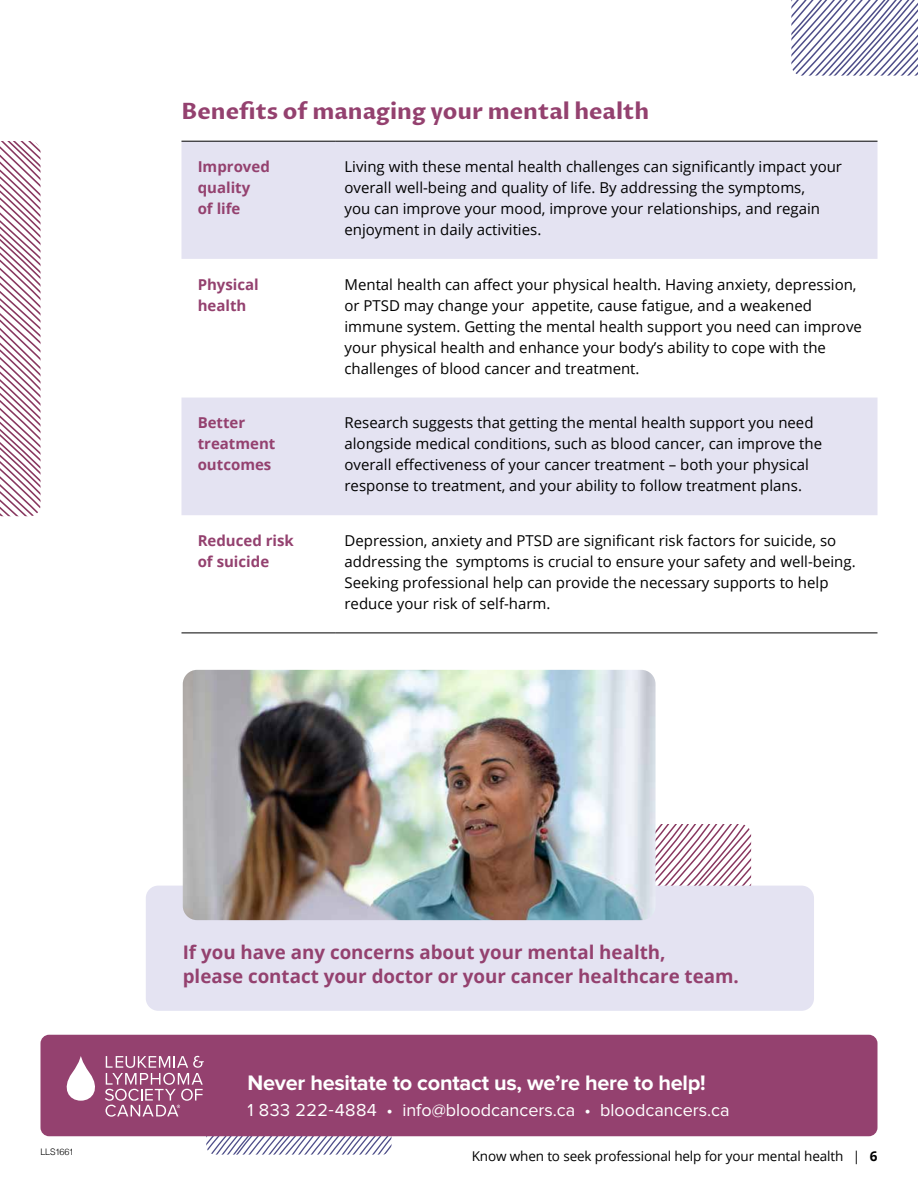
<style>
.page{position:relative;width:918px;height:1188px;background:#fff}
.page>*{position:absolute;margin:0;border:0;box-sizing:border-box;transform-origin:0 0}
.t1{font:700 22.5px "Proza Libre";color:#94416f}
.t2{font:700 21.75px "Proxima Nova";letter-spacing:-.01em;color:#fff}
.t3{font:700 18.75px/24px "Open Sans";color:#94416f}
.t4{font:18px "Proxima Nova";color:#fff}
.t5{font:15px/21px "Open Sans";color:#000}
.t6{font:700 15px/21px "Open Sans";color:#94416f}
.t7{font:13.5px "Open Sans";letter-spacing:-.01em;color:#000}
.t8{font:300 9px "Helvetica";letter-spacing:-.035em;color:#000}
.s1{font-weight:700}
</style>
<div class="page">
<svg style="left:791px;top:0;width:127px;height:76px"></svg>
<div style="left:40px;top:1035px;width:837px;height:101px;background:#94416f;border-radius:9px"></div>
<svg style="left:61px;top:1055px;width:331px;height:100px"></svg>
<svg style="left:656px;top:824px;width:95px;height:62px"></svg>
<div style="left:146px;top:886px;width:668px;height:125px;background:#e4e3f2;border-radius:12px"></div>
<svg style="left:181px;top:141px;width:697px;height:374px;fill:#e4e3f2"></svg>
<hr style="left:181px;top:141px;width:155px;height:1px;background:#000">
<hr style="left:336px;top:141px;width:541px;height:1px;background:#000">
<hr style="left:181px;top:633px;width:155px;height:1px;background:#000">
<hr style="left:336px;top:633px;width:541px;height:1px;background:#000">
<svg style="left:0;top:141px;width:40px;height:375px"></svg>
<img style="left:183px;top:670px;width:473px;height:250px">
<h1 class="t1" style="left:181px;top:97px;width:469px">Benefits of managing your mental health</h1>
<p class="t6" style="left:198px;top:156px;width:74px">Improved quality<br>of life</p>
<p class="t5" style="left:345px;top:156px;width:499px">Living with these mental health challenges can significantly impact your overall well-being and quality of life. By addressing the symptoms,<br>you can improve your mood, improve your relationships, and regain enjoyment in daily activities.</p>
<p class="t6" style="left:198px;top:273px;width:63px">Physical health</p>
<p class="t5" style="left:345px;top:273px;width:519px">Mental health can affect your physical health. Having anxiety, depression, or PTSD may change your appetite, cause fatigue, and a weakened immune system. Getting the mental health support you need can improve your physical health and enhance your body’s ability to cope with the challenges of blood cancer and treatment.</p>
<p class="t6" style="left:198px;top:412px;width:79px">Better treatment outcomes</p>
<p class="t5" style="left:345px;top:412px;width:479px">Research suggests that getting the mental health support you need alongside medical conditions, such as blood cancer, can improve the overall effectiveness of your cancer treatment – both your physical response to treatment, and your ability to follow treatment plans.</p>
<p class="t6" style="left:198px;top:530px;width:98px">Reduced risk of suicide</p>
<p class="t5" style="left:345px;top:530px;width:513px">Depression, anxiety and PTSD are significant risk factors for suicide, so addressing the symptoms is crucial to ensure your safety and well-being.<br>Seeking professional help can provide the necessary supports to help reduce your risk of self-harm.</p>
<p class="t8" style="left:40px;top:1144px;width:35px">LLS1661</p>
<p class="t3" style="left:183px;top:940px;width:558px">If you have any concerns about your mental health,<br>please contact your doctor or your cancer healthcare team.</p>
<h2 class="t2" style="left:248px;top:1070px;width:460px">Never hesitate to contact us, we’re here to help!</h2>
<p class="t4" style="left:248px;top:1100px;width:484px">1 833 222-4884 • info@bloodcancers.ca • bloodcancers.ca</p>
<p class="t7" style="left:472px;top:1147px;width:407px">Know when to seek professional help for your mental health | <span class="s1">6</span></p>
</div>
